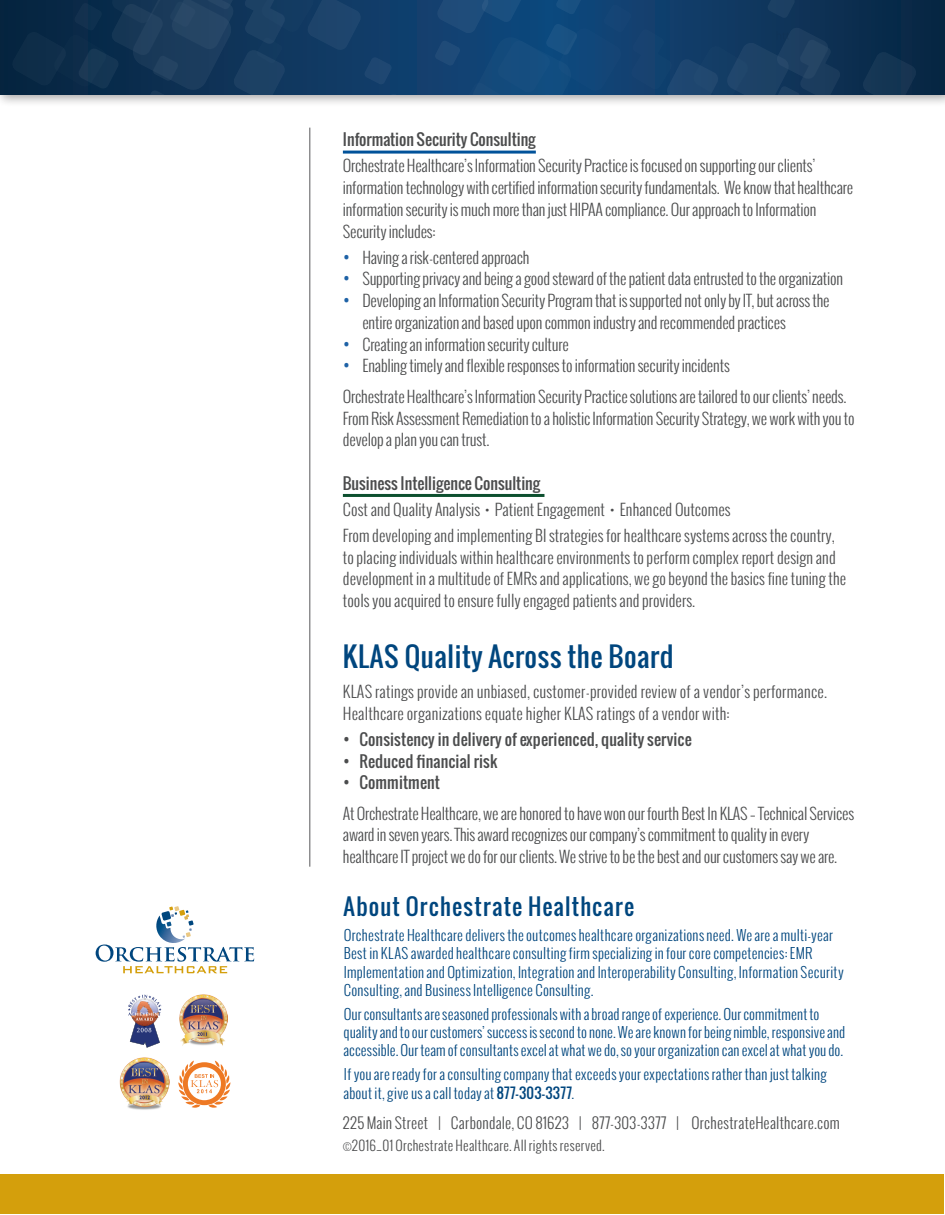
<style>
.page{position:relative;width:945px;height:1215px;background:#fff}
.page>*{position:absolute;margin:0;border:0;box-sizing:border-box;transform-origin:0 0}
.t1{font:27px "Oswald";letter-spacing:.025em;color:#00467e}
.t2{font:22.5px "Oswald";letter-spacing:.055em;color:#00467e}
.t3{font:300 15.75px/21.8px "Oswald";letter-spacing:-.015em;color:#4b4c4d}
.t4{font:15.75px "Oswald";letter-spacing:.01em;color:#4b4c4d}
.t5{font:300 15.75px/21.8px "Oswald";letter-spacing:.01em;color:#4b4c4d}
.t6{font:300 15px "Oswald";letter-spacing:.015em;color:#4b4c4d}
.t7{font:300 14.25px/18.3px "Oswald";letter-spacing:.01em;color:#00467e}
.t8{font:300 13.5px "Oswald";letter-spacing:.02em;color:#4b4c4d}
.s1{font-weight:400;color:#1e62a6}
.s2{font-weight:400}
</style>
<div class="page">
<hr style="left:343px;top:151px;width:193px;height:3px;background:#01529a">
<hr style="left:343px;top:494px;width:201px;height:3px;background:#0d502f">
<div style="left:0;top:0;width:945px;height:107px;background:#231f20;opacity:.4"></div>
<svg style="left:0;top:0;width:945px;height:94px;background:#092b4b"></svg>
<svg style="left:862px;top:51px;width:55px;height:43px;background:#10314f"></svg>
<svg style="left:11px;top:0;width:414px;height:94px;background:#12375a"></svg>
<svg style="left:435px;top:0;width:406px;height:95px;background:#13416e"></svg>
<div style="left:1px;top:1174px;width:943px;height:40px;background:#d49f0c"></div>
<hr style="left:310px;top:128px;width:1px;height:739px;background:#57585a">
<svg style="left:96px;top:906px;width:158px;height:67px"></svg>
<img style="left:180px;top:995px;width:48px;height:51px">
<svg style="left:128px;top:995px;width:34px;height:53px"></svg>
<img style="left:119px;top:1057px;width:50px;height:53px">
<svg style="left:178px;top:1061px;width:52px;height:47px"></svg>
<p class="t4" style="left:343px;top:128px;width:194px">Information Security Consulting</p>
<p class="t3" style="left:343px;top:155px;width:512px">Orchestrate Healthcare’s Information Security Practice is focused on supporting our clients’ information technology with certified information security fundamentals. We know that healthcare information security is much more than just HIPAA compliance. Our approach to Information Security includes:</p>
<p class="t3" style="left:343px;top:246px;width:188px"><span class="s1">•</span> Having a risk-centered approach</p>
<p class="t3" style="left:343px;top:268px;width:502px"><span class="s1">•</span> Supporting privacy and being a good steward of the patient data entrusted to the organization</p>
<p class="t3" style="left:362px;top:290px;width:469px;text-indent:-19px"><span class="s1">•</span> Developing an Information Security Program that is supported not only by IT, but across the entire organization and based upon common industry and recommended practices</p>
<p class="t3" style="left:343px;top:333px;width:227px"><span class="s1">•</span> Creating an information security culture</p>
<p class="t3" style="left:343px;top:351px;width:505px;line-height:30.5px"><span class="s1">•</span> Enabling timely and flexible responses to information security incidents<br>Orchestrate Healthcare’s Information Security Practice solutions are tailored to our clients’ needs.</p>
<p class="t3" style="left:343px;top:407px;width:513px">From Risk Assessment Remediation to a holistic Information Security Strategy, we work with you to develop a plan you can trust.</p>
<p class="t4" style="left:343px;top:471px;width:199px">Business Intelligence Consulting</p>
<p class="t3" style="left:343px;top:496px;width:493px;line-height:26.1px">Cost and Quality Analysis • Patient Engagement • Enhanced Outcomes<br>From developing and implementing BI strategies for healthcare systems across the country,</p>
<p class="t3" style="left:343px;top:546px;width:505px">to placing individuals within healthcare environments to perform complex report design and development in a multitude of EMRs and applications, we go beyond the basics fine tuning the tools you acquired to ensure fully engaged patients and providers.</p>
<h1 class="t1" style="left:343px;top:636px;width:332px">KLAS Quality Across the Board</h1>
<p class="t5" style="left:343px;top:681px;width:486px">KLAS ratings provide an unbiased, customer-provided review of a vendor’s performance.<br>Healthcare organizations equate higher KLAS ratings of a vendor with:</p>
<p class="t4" style="left:343px;top:727px;width:350px">• Consistency in delivery of experienced, quality service</p>
<p class="t4" style="left:343px;top:749px;width:156px">• Reduced financial risk</p>
<p class="t4" style="left:343px;top:771px;width:99px">• Commitment</p>
<p class="t3" style="left:343px;top:802px;width:513px">At Orchestrate Healthcare, we are honored to have won our fourth Best In KLAS – Technical Services award in seven years. This award recognizes our company’s commitment to quality in every healthcare IT project we do for our clients. We strive to be the best and our customers say we are.</p>
<h2 class="t2" style="left:344px;top:889px;width:292px">About Orchestrate Healthcare</h2>
<p class="t7" style="left:344px;top:926px;width:502px">Orchestrate Healthcare delivers the outcomes healthcare organizations need. We are a multi-year Best in KLAS awarded healthcare consulting firm specializing in four core competencies: EMR Implementation and Optimization, Integration and Interoperability Consulting, Information Security Consulting, and Business Intelligence Consulting.</p>
<p class="t7" style="left:343px;top:1004px;width:504px">Our consultants are seasoned professionals with a broad range of experience. Our commitment to quality and to our customers’ success is second to none. We are known for being nimble, responsive and accessible. Our team of consultants excel at what we do, so your organization can excel at what you do.</p>
<p class="t7" style="left:343px;top:1065px;width:485px">If you are ready for a consulting company that exceeds your expectations rather than just talking about it, give us a call today at <span class="s2">877-303-3377</span>.</p>
<p class="t6" style="left:343px;top:1113px;width:498px">225 Main Street | Carbondale, CO 81623 | 877-303-3377 | OrchestrateHealthcare.com</p>
<p class="t8" style="left:343px;top:1136px;width:263px">©2016_01 Orchestrate Healthcare. All rights reserved.</p>
</div>
